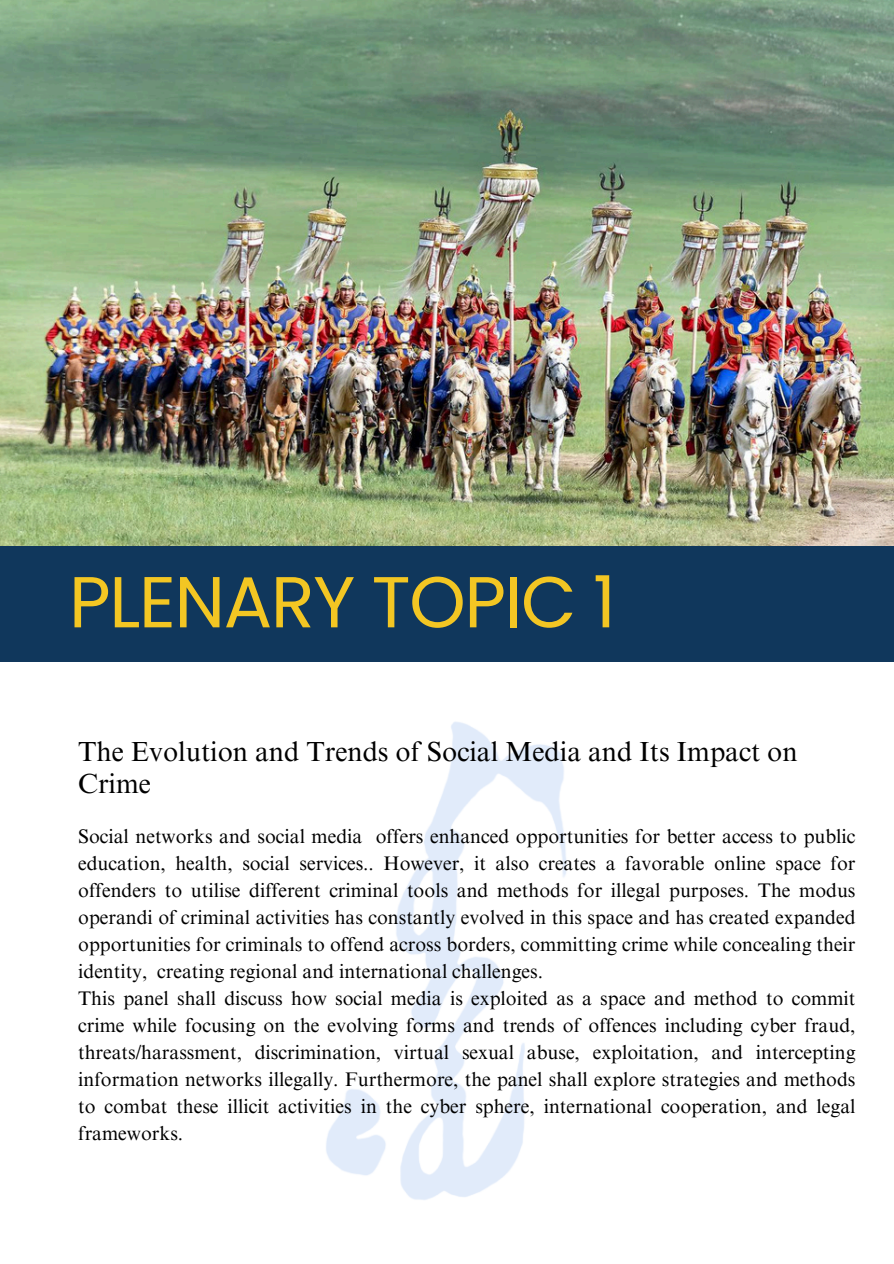
<style>
.page{position:relative;width:894px;height:1264px;background:#fff}
.page>*{position:absolute;margin:0;border:0;box-sizing:border-box;transform-origin:0 0}
.t1{font:72px "Poppins";letter-spacing:-.02em;color:#f3c623}
.t2{font:27.6px/32.7px "Times NRMT Pro";color:#000}
.t3{font:19.65px/27px "Times NRMT Pro";color:#000;text-align:justify}
</style>
<div class="page">
<img style="left:0;top:0;width:893px;height:546px">
<div style="left:0;top:546px;width:893px;height:115px;background:#10375c"></div>
<img style="left:225px;top:661px;width:443px;height:539px">
<p class="t1" style="left:69px;top:551px;width:548px">PLENARY TOPIC 1</p>
<h2 class="t2" style="left:78px;top:738px;width:720px">The Evolution and Trends of Social Media and Its Impact on<br>Crime</h2>
<h1 class="t3" style="left:78px;top:825px;width:778px">Social networks and social media offers enhanced opportunities for better access to public education, health, social services.. However, it also creates a favorable online space for offenders to utilise different criminal tools and methods for illegal purposes. The modus operandi of criminal activities has constantly evolved in this space and has created expanded opportunities for criminals to offend across borders, committing crime while concealing their identity, creating regional and international challenges.</h1>
<p class="t3" style="left:78px;top:987px;width:778px">This panel shall discuss how social media is exploited as a space and method to commit crime while focusing on the evolving forms and trends of offences including cyber fraud, threats/harassment, discrimination, virtual sexual abuse, exploitation, and intercepting information networks illegally. Furthermore, the panel shall explore strategies and methods to combat these illicit activities in the cyber sphere, international cooperation, and legal frameworks.</p>
</div>
